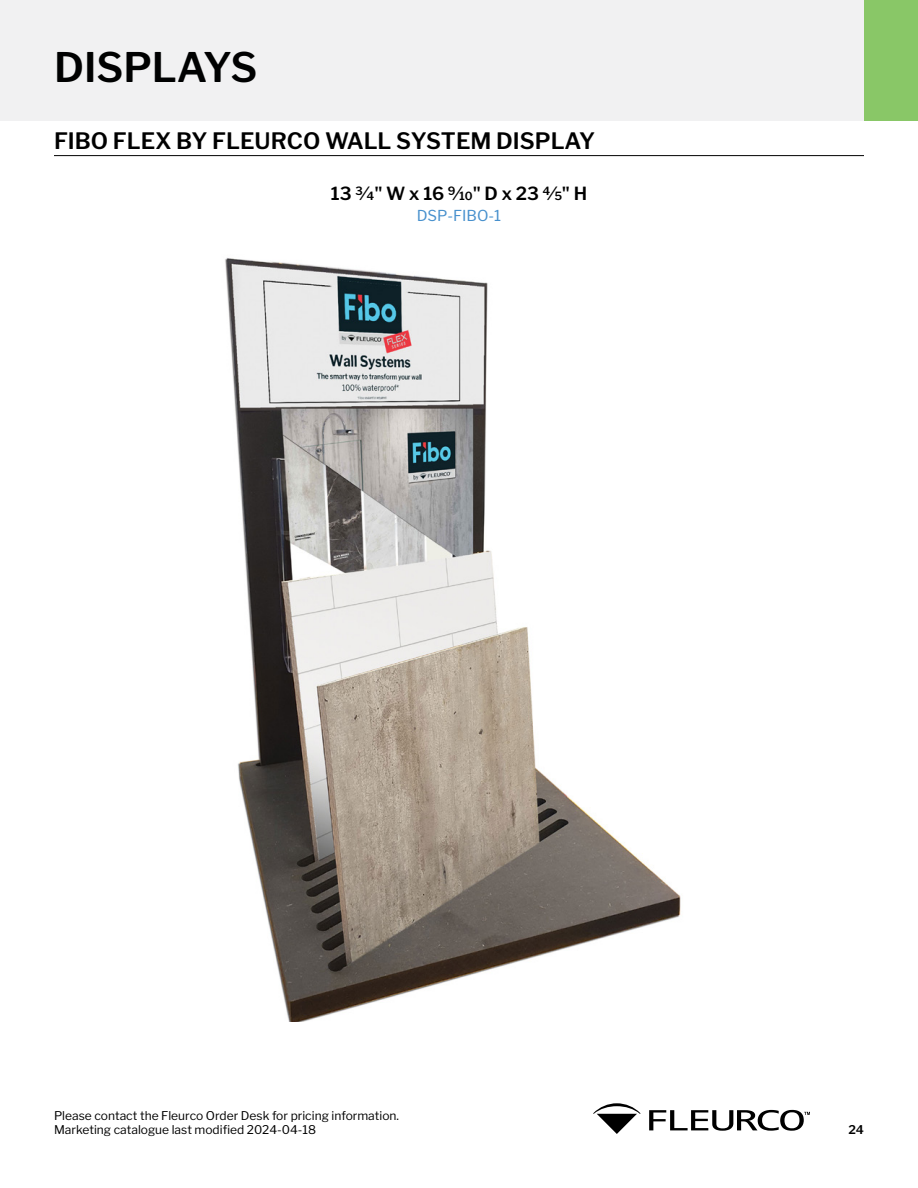
<style>
.page{position:relative;width:918px;height:1188px;background:#fff}
.page>*{position:absolute;margin:0;border:0;box-sizing:border-box;transform-origin:0 0}
.t1{font:600 40.5px "Libre Franklin";color:#000101}
.t2{font:600 22.5px "Libre Franklin";color:#000}
.t3{font:600 18px "Libre Franklin";color:#000}
.t4{font:15px "Libre Franklin";color:#4790cd}
.t5{font:12px/14.4px "Libre Franklin";color:#000}
.t6{font:600 12px "Libre Franklin";color:#000}
</style>
<div class="page">
<svg style="left:593px;top:1103px;width:47px;height:31px"></svg>
<svg style="left:649px;top:1110px;width:161px;height:21px"></svg>
<div style="left:0;top:0;width:918px;height:120px;background:#f1f1f2"></div>
<hr style="left:54px;top:155px;width:810px;height:1px;background:#000101">
<img style="left:225px;top:258px;width:456px;height:763px">
<div style="left:864px;top:0;width:54px;height:120px;background:#89c767"></div>
<h1 class="t1" style="left:54px;top:43px;width:26px">DISPLA</h1>
<h1 class="t1" style="left:203px;top:43px;width:50px">YS</h1>
<h2 class="t2" style="left:54px;top:127px;width:541px">FIBO FLEX BY FLEURCO WALL SYSTEM DISPLAY</h2>
<h3 class="t3" style="left:331px;top:183px;width:258px">13 3/4" W X 16 9/10" D X 23 4/5" H</h3>
<p class="t4" style="left:417px;top:207px;width:86px">DSP-FIBO-1</p>
<p class="t5" style="left:54px;top:1108px;width:347px">Please contact the Fleurco Order Desk for pricing information.<br>Marketing catalogue last modified 2024-04-18</p>
<p class="t6" style="left:848px;top:1122px;width:17px">24</p>
</div>
